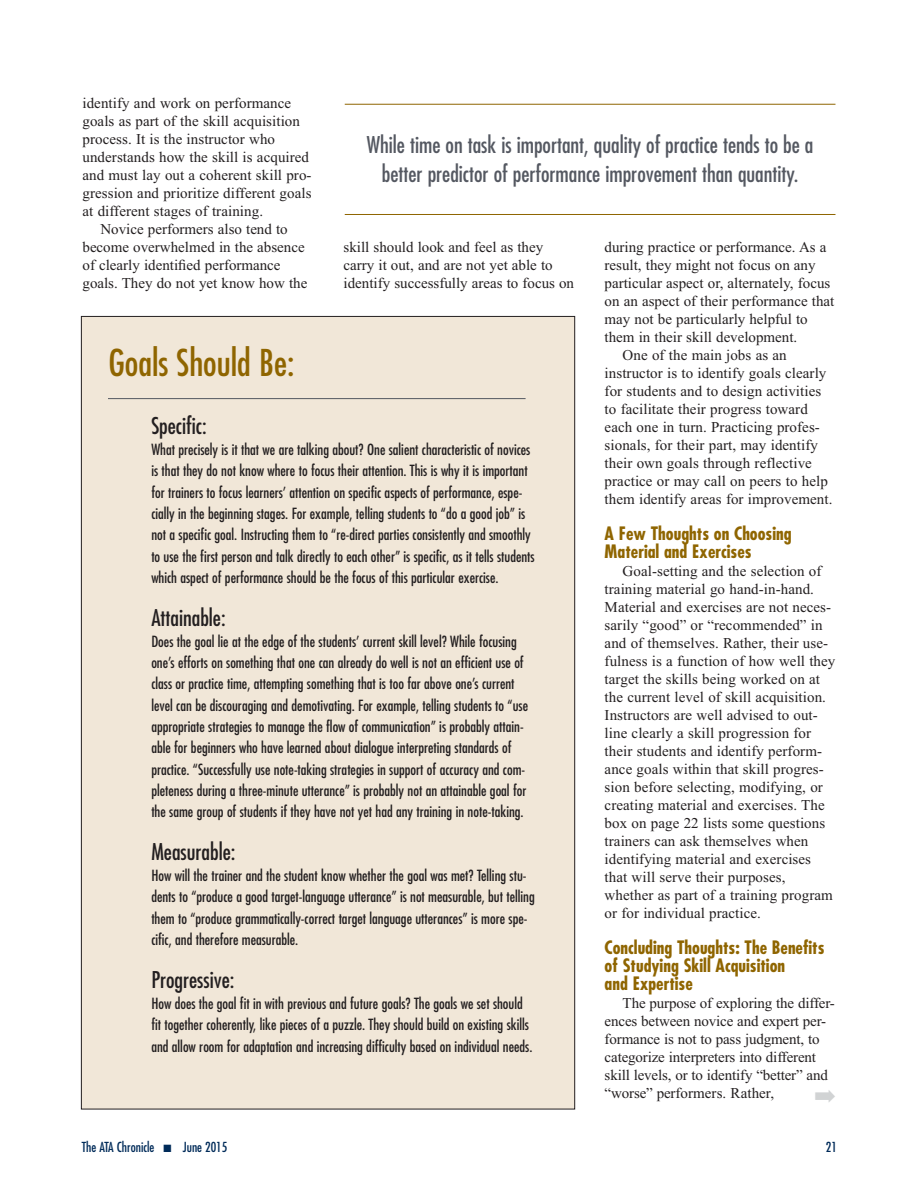
<style>
.page{position:relative;width:918px;height:1188px;background:#fff}
.page>*{position:absolute;margin:0;border:0;box-sizing:border-box;transform-origin:0 0}
.t1{font:condensed 36px "Futura";color:#8f6500}
.t2{font:condensed 22.5px/28.5px "Futura";color:#545861;text-align:center}
.t3{font:condensed 22.5px "Futura";color:#231f20}
.t4{font:21px "Zapf Dingbats IT Cby BT";color:#d1d3d4}
.t5{font:700 condensed 18px/18px "Futura";color:#8f6500}
.t6{font:15px/18px "Times New Roman";letter-spacing:.005em;color:#231f20}
.t7{font:condensed 15px/21.3px "Futura";color:#231f20}
.t8{font:condensed 13.5px "Futura";color:#002b59}
</style>
<div class="page">
<hr style="left:345px;top:104px;width:490px;height:1px;background:#8f6500">
<hr style="left:345px;top:214px;width:490px;height:1px;background:#8f6500">
<div style="left:81px;top:316px;width:494px;height:793px;background:#f1e7d8"></div>
<hr style="left:108px;top:398px;width:418px;height:1px;background:#545861">
<p class="t6" style="left:82px;top:95px;width:210px">identify and work on performance</p>
<p class="t6" style="left:82px;top:113px;width:219px">goals as part of the skill acquisition</p>
<p class="t6" style="left:82px;top:131px;width:194px">process. It is the instructor who</p>
<p class="t6" style="left:82px;top:149px;width:228px">understands how the skill is acquired</p>
<p class="t6" style="left:82px;top:167px;width:231px">and must lay out a coherent skill pro-</p>
<p class="t6" style="left:82px;top:185px;width:231px">gression and prioritize different goals</p>
<p class="t6" style="left:82px;top:203px;width:182px">at different stages of training.</p>
<p class="t6" style="left:100px;top:221px;width:189px">Novice performers also tend to</p>
<p class="t6" style="left:82px;top:239px;width:224px">become overwhelmed in the absence</p>
<p class="t6" style="left:82px;top:257px;width:200px">of clearly identified performance</p>
<p class="t6" style="left:82px;top:275px;width:226px">goals. They do not yet know how the</p>
<h2 class="t2" style="left:367px;top:132px;width:448px">While time on task is important, quality of practice tends to be a better predictor of performance improvement than quantity.</h2>
<p class="t6" style="left:344px;top:239px;width:232px">skill should look and feel as they carry it out, and are not yet able to identify successfully areas to focus on</p>
<p class="t6" style="left:605px;top:239px;width:223px">during practice or performance. As a</p>
<p class="t6" style="left:605px;top:257px;width:212px">result, they might not focus on any</p>
<p class="t6" style="left:605px;top:275px;width:227px">particular aspect or, alternately, focus</p>
<p class="t6" style="left:605px;top:293px;width:231px">on an aspect of their performance that</p>
<p class="t6" style="left:605px;top:311px;width:205px">may not be particularly helpful to</p>
<p class="t6" style="left:605px;top:329px;width:194px">them in their skill development.</p>
<p class="t6" style="left:623px;top:347px;width:166px">One of the main jobs as an</p>
<p class="t6" style="left:605px;top:365px;width:223px">instructor is to identify goals clearly</p>
<p class="t6" style="left:605px;top:383px;width:218px">for students and to design activities</p>
<p class="t6" style="left:605px;top:401px;width:205px">to facilitate their progress toward</p>
<p class="t6" style="left:605px;top:419px;width:217px">each one in turn. Practicing profes-</p>
<p class="t6" style="left:605px;top:437px;width:215px">sionals, for their part, may identify</p>
<p class="t6" style="left:605px;top:455px;width:209px">their own goals through reflective</p>
<p class="t6" style="left:605px;top:473px;width:225px">practice or may call on peers to help</p>
<p class="t6" style="left:605px;top:491px;width:229px">them identify areas for improvement.</p>
<p class="t5" style="left:605px;top:526px;width:189px">A Few Thoughts on Choosing<br>Material and Exercises</p>
<p class="t6" style="left:605px;top:563px;width:232px;text-indent:18px">Goal-setting and the selection of training material go hand-in-hand.<br>Material and exercises are not neces&shy;sarily “good” or “recommended” in and of themselves. Rather, their use&shy;fulness is a function of how well they target the skills being worked on at the current level of skill acquisition.<br>Instructors are well advised to out&shy;line clearly a skill progression for their students and identify perform&shy;ance goals within that skill progres&shy;sion before selecting, modifying, or creating material and exercises. The box on page 22 lists some questions trainers can ask themselves when identifying material and exercises that will serve their purposes, whether as part of a training program or for individual practice.</p>
<p class="t5" style="left:605px;top:940px;width:221px">Concluding Thoughts: The Benefits of Studying Skill Acquisition<br>and Expertise</p>
<p class="t6" style="left:605px;top:995px;width:232px;text-indent:18px">The purpose of exploring the differ&shy;ences between novice and expert per&shy;formance is not to pass judgment, to categorize interpreters into different skill levels, or to identify “better” and “worse” performers. Rather,</p>
<h1 class="t1" style="left:108px;top:346px;width:188px">Goals Should Be:</h1>
<h2 class="t3" style="left:151px;top:415px;width:57px">Specific:</h2>
<p class="t7" style="left:151px;top:440px;width:385px">What precisely is it that we are talking about? One salient characteristic of novices is that they do not know where to focus their attention. This is why it is important for trainers to focus learners’ attention on specific aspects of performance, espe&shy;cially in the beginning stages. For example, telling students to “do a good job” is not a specific goal. Instructing them to “re-direct parties consistently and smoothly to use the first person and talk directly to each other” is specific, as it tells students which aspect of performance should be the focus of this particular exercise.</p>
<h2 class="t3" style="left:151px;top:607px;width:76px">Attainable:</h2>
<p class="t7" style="left:151px;top:632px;width:378px">Does the goal lie at the edge of the students’ current skill level? While focusing one’s efforts on something that one can already do well is not an efficient use of class or practice time, attempting something that is too far above one’s current level can be discouraging and demotivating. For example, telling students to “use appropriate strategies to manage the flow of communication” is probably attain&shy;able for beginners who have learned about dialogue interpreting standards of practice. “Successfully use note-taking strategies in support of accuracy and com&shy;pleteness during a three-minute utterance” is probably not an attainable goal for the same group of students if they have not yet had any training in note-taking.</p>
<h2 class="t3" style="left:151px;top:841px;width:86px">Measurable:</h2>
<p class="t7" style="left:151px;top:866px;width:385px">How will the trainer and the student know whether the goal was met? Telling stu&shy;dents to “produce a good target-language utterance” is not measurable, but telling them to “produce grammatically-correct target language utterances” is more spe&shy;cific, and therefore measurable.</p>
<h2 class="t3" style="left:151px;top:969px;width:85px">Progressive:</h2>
<p class="t7" style="left:151px;top:994px;width:383px">How does the goal fit in with previous and future goals? The goals we set should fit together coherently, like pieces of a puzzle. They should build on existing skills and allow room for adaptation and increasing difficulty based on individual needs.</p>
<h3 class="t4" style="left:814px;top:1087px;width:22px">•</h3>
<p class="t8" style="left:82px;top:1141px;width:147px">The ATA Chronicle ■ June 2015</p>
<p class="t8" style="left:826px;top:1141px;width:13px">21</p>
</div>
